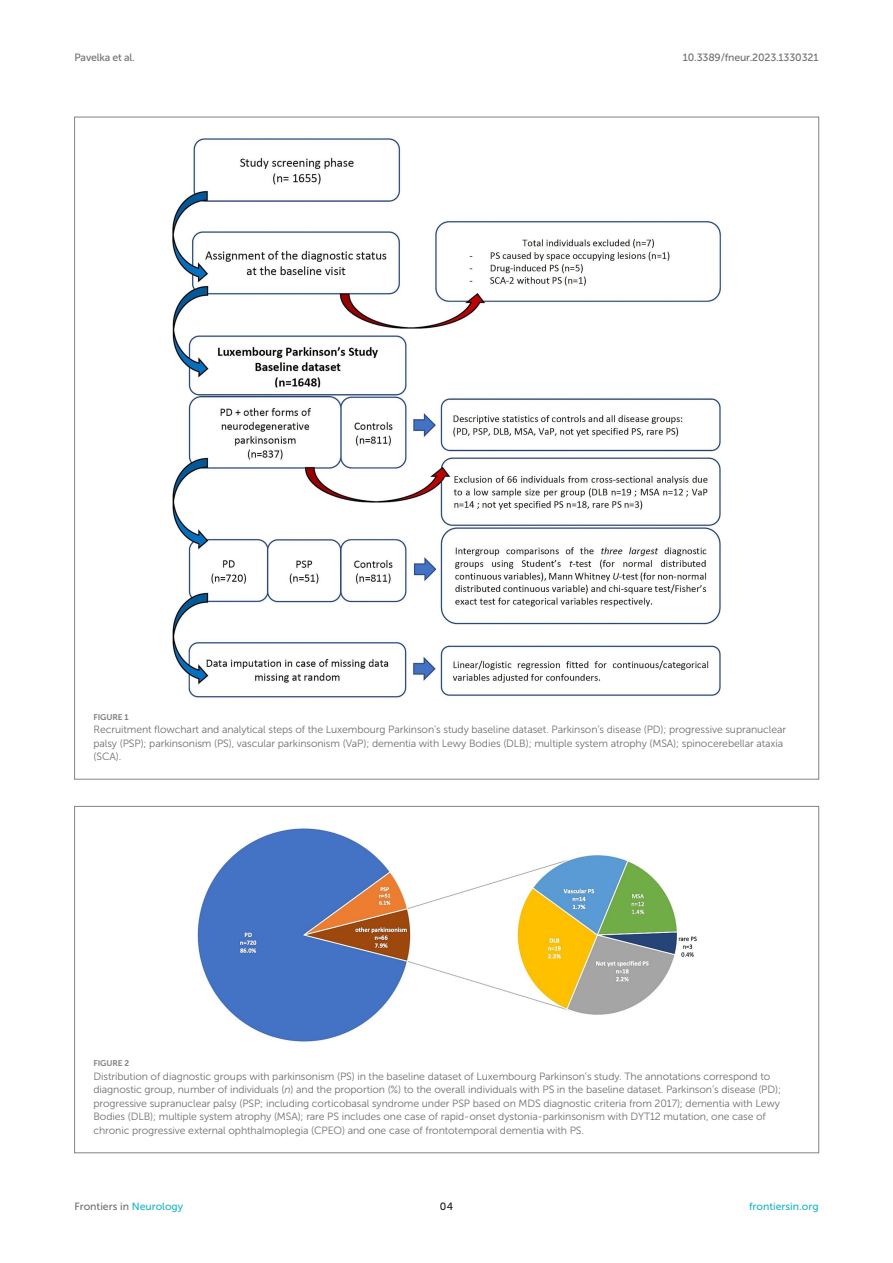
<style>
.page{position:relative;width:893px;height:1263px;background:#fff}
.page>*{position:absolute;margin:0;border:0;box-sizing:border-box;transform-origin:0 0}
.FIG_LEG{font:10.5px/13.5px "Museo Sans 300";letter-spacing:-.01em;color:#706f70}
.t1{font:10.5px "Museo Sans 500";letter-spacing:-.015em;color:#706f70}
.t2{font:10.5px "Museo Sans 500";color:#1db5c3}
.t3{font:10.5px "Museo Sans 500";color:#1b1c1b}
.FIG_HD{font:8.25px "Museo Sans 700";letter-spacing:-.01em;color:#7e7f7f}
.s1{font-style:italic}
.s2{color:#1db5c3}
</style>
<div class="page">
<img style="left:172px;top:138px;width:549px;height:560px">
<img style="left:197px;top:828px;width:500px;height:214px">
<p class="t1" style="left:74px;top:51px;width:62px">Pavelka et al.</p>
<p class="t1" style="left:683px;top:51px;width:137px">10.3389/fneur.2023.1330321</p>
<p class="FIG_HD" style="left:94px;top:712px;width:37px">FIGURE 1</p>
<p class="FIG_LEG" style="left:94px;top:723px;width:694px">Recruitment flowchart and analytical steps of the Luxembourg Parkinson’s study baseline dataset. Parkinson’s disease (PD); progressive supranuclear palsy (PSP); parkinsonism (PS), vascular parkinsonism (VaP); dementia with Lewy Bodies (DLB); multiple system atrophy (MSA); spinocerebellar ataxia (SCA).</p>
<p class="FIG_HD" style="left:94px;top:1059px;width:37px">FIGURE 2</p>
<p class="FIG_LEG" style="left:94px;top:1069px;width:689px">Distribution of diagnostic groups with parkinsonism (PS) in the baseline dataset of Luxembourg Parkinson’s study. The annotations correspond to diagnostic group, number of individuals (<span class="s1">n</span>) and the proportion (%) to the overall individuals with PS in the baseline dataset. Parkinson’s disease (PD); progressive supranuclear palsy (PSP; including corticobasal syndrome under PSP based on MDS diagnostic criteria from 2017); dementia with Lewy Bodies (DLB); multiple system atrophy (MSA); rare PS includes one case of rapid-onset dystonia-parkinsonism with DYT12 mutation, one case of chronic progressive external ophthalmoplegia (CPEO) and one case of frontotemporal dementia with PS.</p>
<p class="t1" style="left:74px;top:1200px;width:110px">Frontiers in <span class="s2">Neurology</span></p>
<p class="t3" style="left:440px;top:1200px;width:15px">04</p>
<p class="t2" style="left:749px;top:1200px;width:71px">frontiersin.org</p>
</div>
